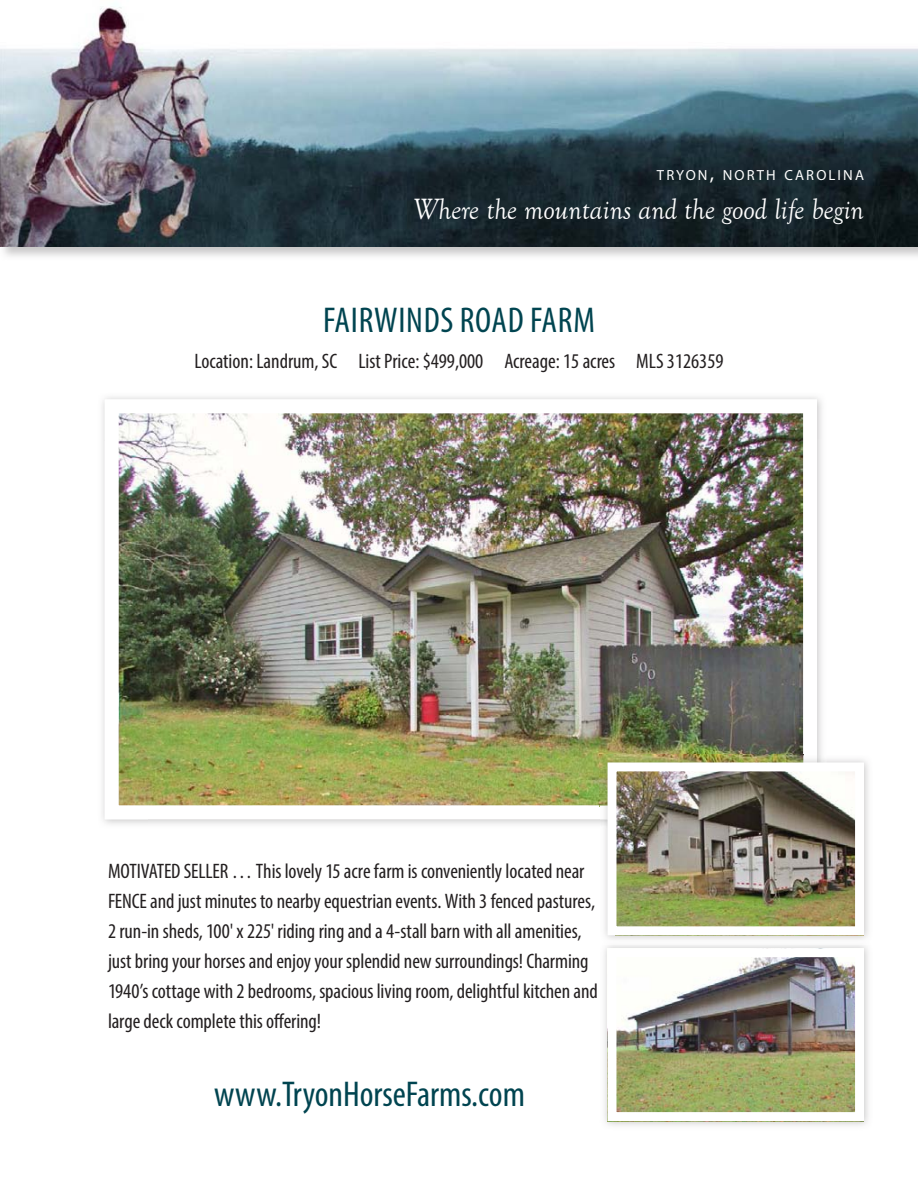
<style>
.page{position:relative;width:918px;height:1188px;background:#fff}
.page>*{position:absolute;margin:0;border:0;box-sizing:border-box;transform-origin:0 0}
.t1{font:condensed 36px "Myriad Pro";color:#004450}
.t2{font:condensed 36px "Myriad Pro";letter-spacing:.02em;color:#004450}
.t3{font:italic 30.15px "Goudy Old Style T";color:#fff;scale:.94 1}
.t4{font:condensed 21px/30px "Myriad Pro";letter-spacing:-.005em;color:#231f20}
.t5{font:14.7px "Myriad Pro";letter-spacing:.145em;color:#fff}
.s1{font-size:21px}
</style>
<div class="page">
<img style="left:105px;top:399px;width:712px;height:408px">
<img style="left:604px;top:945px;width:265px;height:181px">
<img style="left:618px;top:958px;width:236px;height:153px">
<div style="left:608px;top:948px;width:256px;height:173px;border:9px solid #fff"></div>
<img style="left:604px;top:759px;width:265px;height:181px">
<img style="left:600px;top:755px;width:217px;height:64px">
<img style="left:618px;top:772px;width:236px;height:153px">
<div style="left:608px;top:762px;width:256px;height:173px;border:9px solid #fff"></div>
<img style="left:0;top:246px;width:918px;height:11px">
<img style="left:0;top:7px;width:918px;height:239px">
<p class="t5" style="left:657px;top:166px;width:209px">TRYON<span class="s1">,</span> NORTH CAROLINA</p>
<h2 class="t3" style="left:413px;top:193px;width:481px">Where the mountains and the good life begin</h2>
<h1 class="t2" style="left:323px;top:298px;width:273px">FAIRWINDS ROAD FARM</h1>
<p class="t4" style="left:194px;top:346px;width:531px">Location: Landrum, SC List Price: $499,000 Acreage: 15 acres MLS 3126359</p>
<p class="t4" style="left:108px;top:856px;width:491px">MOTIVATED SELLER … This lovely 15 acre farm is conveniently located near FENCE and just minutes to nearby equestrian events. With 3 fenced pastures, 2 run-in sheds, 100' x 225' riding ring and a 4 -stall barn with all amenities, just bring your horses and enjoy your splendid new surroundings! Charming 1940’s cottage with 2 bedrooms, spacious living room, delightful kitchen and large deck complete this offering!</p>
<h1 class="t1" style="left:214px;top:1073px;width:312px">www.TryonHorseFarms.com</h1>
</div>
